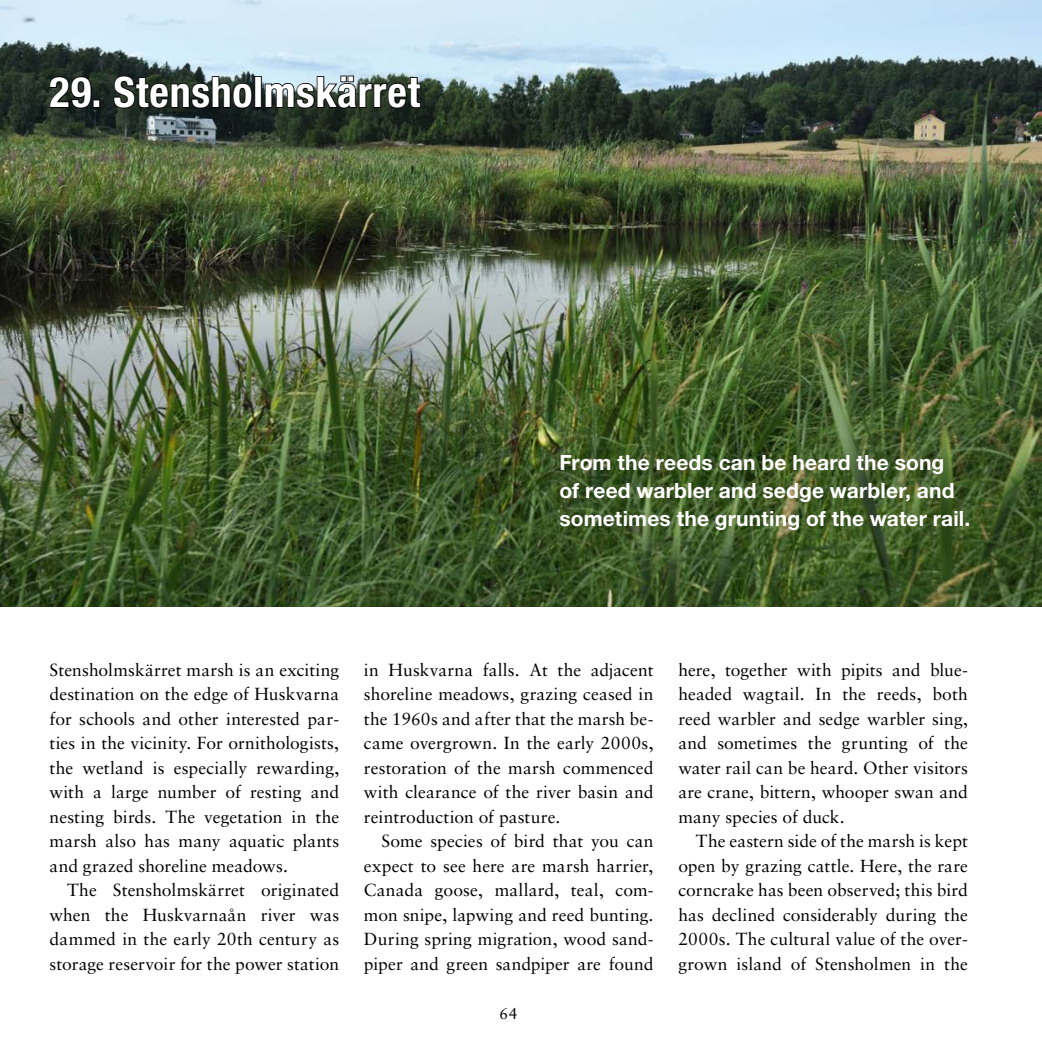
<style>
.page{position:relative;width:1042px;height:1042px;background:#fff}
.page>*{position:absolute;margin:0;border:0;box-sizing:border-box;transform-origin:0 0}
.t1{font:700 condensed 42px "Helvetica Neue";letter-spacing:.015em;color:#fff}
.t2{font:700 21px/28px "Helvetica Neue";letter-spacing:.005em;color:#fff}
.t3{font:17.5px/24.5px "Sabon";color:#000;text-align:justify}
.t4{font:15.75px "Sabon";color:#000}
</style>
<div class="page">
<img style="left:0;top:0;width:1042px;height:606px">
<svg style="left:49px;top:76px;width:43px;height:33px"></svg>
<div style="left:93px;top:100px;width:7px;height:8px;border:2px solid #000"></div>
<svg style="left:113px;top:75px;width:140px;height:34px;background:#1d2620"></svg>
<div style="left:254px;top:76px;width:8px;height:32px;border:2px solid #000"></div>
<svg style="left:264px;top:75px;width:158px;height:34px;background:#45524d"></svg>
<h1 class="t1" style="left:50px;top:67px;width:372px">29. Stensholmskärret</h1>
<p class="t2" style="left:559px;top:448px;width:412px">From the reeds can be heard the song<br>of reed warbler and sedge warbler, and sometimes the grunting of the water rail.</p>
<p class="t3" style="left:50px;top:657px;width:291px">Stensholmskärret marsh is an exciting destination on the edge of Huskvarna for schools and other interested par&shy;ties in the vicinity. For ornithologists, the wetland is especially rewarding, with a large number of resting and nesting birds. The vegetation in the marsh also has many aquatic plants and grazed shoreline meadows.</p>
<p class="t3" style="left:50px;top:877px;width:291px;text-indent:17px">The Stensholmskärret originated when the Huskvarnaån river was dammed in the early 20th century as storage reservoir for the power station</p>
<p class="t3" style="left:364px;top:657px;width:291px">in Huskvarna falls. At the adjacent shoreline meadows, grazing ceased in the 1960s and after that the marsh be&shy;came overgrown. In the early 2000s, restoration of the marsh commenced with clearance of the river basin and reintroduction of pasture.</p>
<p class="t3" style="left:364px;top:828px;width:291px;text-indent:18px">Some species of bird that you can expect to see here are marsh harrier, Canada goose, mallard, teal, com&shy;mon snipe, lapwing and reed bunting.<br>During spring migration, wood sand&shy;piper and green sandpiper are found</p>
<p class="t4" style="left:500px;top:1004px;width:19px">64</p>
<p class="t3" style="left:678px;top:657px;width:291px">here, together with pipits and blue&shy;headed wagtail. In the reeds, both reed warbler and sedge warbler sing, and sometimes the grunting of the water rail can be heard. Other visitors are crane, bittern, whooper swan and many species of duck.</p>
<p class="t3" style="left:678px;top:828px;width:291px;text-indent:18px">The eastern side of the marsh is kept open by grazing cattle. Here, the rare corncrake has been observed; this bird has declined considerably during the 2000s. The cultural value of the over&shy;grown island of Stensholmen in the</p>
</div>
